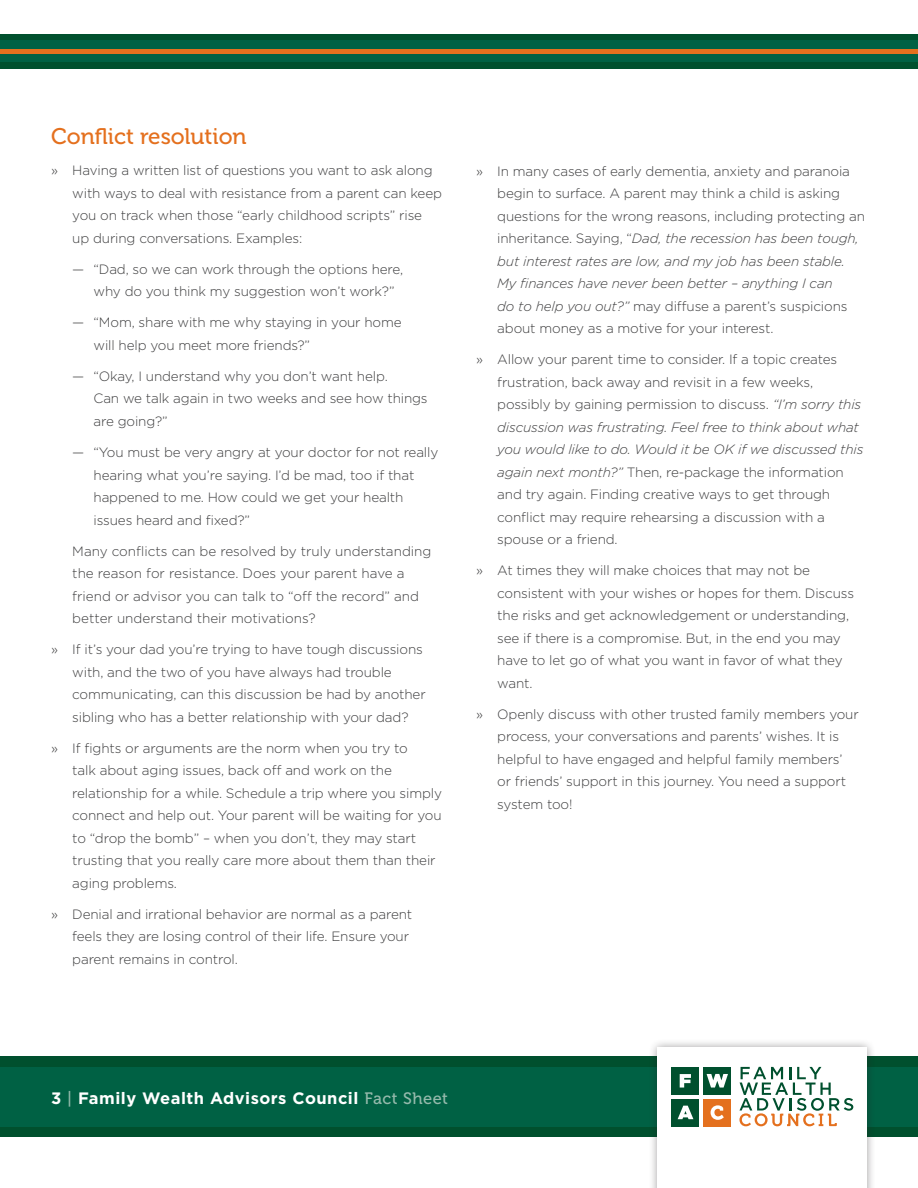
<style>
.page{position:relative;width:918px;height:1188px;background:#fff}
.page>*{position:absolute;margin:0;border:0;box-sizing:border-box;transform-origin:0 0}
.t1{font:22.5px "Museo 500";color:#e4701e}
.t2{font:700 16.5px "Gotham";letter-spacing:.03em;color:#fff}
.t3{font:300 13.5px/22.5px "Gotham";letter-spacing:-.01em;color:#3e3e3f}
.s1{font-style:italic}
.s2{font-family:"Museo 500";font-weight:400;color:#94b9ab}
</style>
<div class="page">
<div style="left:0;top:1056px;width:918px;height:81px;background:#00502e"></div>
<div style="left:0;top:1067px;width:918px;height:59px;background:#006144"></div>
<div style="left:649px;top:1039px;width:227px;height:149px;background:#231f20;opacity:.45"></div>
<div style="left:658px;top:1048px;width:209px;height:140px;background:#fff"></div>
<svg style="left:739px;top:1067px;width:114px;height:59px"></svg>
<div style="left:672px;top:1067px;width:27px;height:27px;background:#00502e"></div>
<svg style="left:680px;top:1074px;width:11px;height:14px"></svg>
<div style="left:704px;top:1067px;width:27px;height:27px;background:#00502e"></div>
<svg style="left:707px;top:1074px;width:21px;height:14px"></svg>
<div style="left:672px;top:1099px;width:27px;height:27px;background:#00502e"></div>
<svg style="left:678px;top:1106px;width:15px;height:13px"></svg>
<div style="left:704px;top:1099px;width:27px;height:27px;background:#e4701e"></div>
<svg style="left:711px;top:1105px;width:13px;height:15px"></svg>
<div style="left:0;top:34px;width:918px;height:34px;background:#00502e"></div>
<div style="left:0;top:41px;width:918px;height:21px;background:#006144"></div>
<hr style="left:0;top:49px;width:918px;height:4px;background:#e4701e">
<h1 class="t1" style="left:51px;top:124px;width:197px">Conflict resolution</h1>
<p class="t3" style="left:72px;top:159px;width:371px;text-indent:-21px">» Having a written list of questions you want to ask along with ways to deal with resistance from a parent can keep you on track when those “early childhood scripts” rise up during conversations. Examples:</p>
<p class="t3" style="left:94px;top:258px;width:311px;text-indent:-21px">— “Dad, so we can work through the options here, why do you think my suggestion won’t work?”</p>
<p class="t3" style="left:94px;top:311px;width:310px;text-indent:-21px">— “Mom, share with me why staying in your home will help you meet more friends?”</p>
<p class="t3" style="left:94px;top:365px;width:336px;text-indent:-21px">— “Okay, I understand why you don’t want help.<br>Can we talk again in two weeks and see how things are going?”</p>
<p class="t3" style="left:94px;top:441px;width:346px;text-indent:-21px">— “You must be very angry at your doctor for not really hearing what you’re saying. I’d be mad, too if that happened to me. How could we get your health issues heard and fixed?”</p>
<p class="t3" style="left:72px;top:539px;width:361px">Many conflicts can be resolved by truly understanding the reason for resistance. Does your parent have a friend or advisor you can talk to “off the record” and better understand their motivations?</p>
<p class="t3" style="left:72px;top:638px;width:355px;text-indent:-21px">» If it’s your dad you’re trying to have tough discussions with, and the two of you have always had trouble communicating, can this discussion be had by another sibling who has a better relationship with your dad?</p>
<p class="t3" style="left:72px;top:736px;width:371px;text-indent:-21px">» If fights or arguments are the norm when you try to<br>talk about aging issues, back off and work on the relationship for a while. Schedule a trip where you simply connect and help out. Your parent will be waiting for you to “drop the bomb” – when you don’t, they may start trusting that you really care more about them than their aging problems.</p>
<p class="t3" style="left:72px;top:902px;width:342px;text-indent:-21px">» Denial and irrational behavior are normal as a parent feels they are losing control of their life. Ensure your parent remains in control.</p>
<p class="t3" style="left:497px;top:159px;width:369px;text-indent:-21px">» In many cases of early dementia, anxiety and paranoia begin to surface. A parent may think a child is asking questions for the wrong reasons, including protecting an inheritance. Saying, “<span class="s1">Dad, the recession has been tough, but interest rates are low, and my job has been stable.<br>My finances have never been better – anything I can<br>do to help you out?”</span> may diffuse a parent’s suspicions about money as a motive for your interest.</p>
<p class="t3" style="left:497px;top:348px;width:368px;text-indent:-21px">» Allow your parent time to consider. If a topic creates frustration, back away and revisit in a few weeks, possibly by gaining permission to discuss. <span class="s1">“I’m sorry this discussion was frustrating. Feel free to think about what you would like to do. Would it be OK if we discussed this again next month?”</span> Then, re-package the information and try again. Finding creative ways to get through conflict may require rehearsing a discussion with a spouse or a friend.</p>
<p class="t3" style="left:497px;top:559px;width:358px;text-indent:-21px">» At times they will make choices that may not be consistent with your wishes or hopes for them. Discuss the risks and get acknowledgement or understanding, see if there is a compromise. But, in the end you may have to let go of what you want in favor of what they want.</p>
<p class="t3" style="left:497px;top:702px;width:363px;text-indent:-21px">» Openly discuss with other trusted family members your process, your conversations and parents’ wishes. It is helpful to have engaged and helpful family members’ or friends’ support in this journey. You need a support system too!</p>
<p class="t2" style="left:51px;top:1087px;width:399px">3 <span class="s2">|</span> Family Wealth Advisors Council <span class="s2">Fact Sheet</span></p>
</div>
